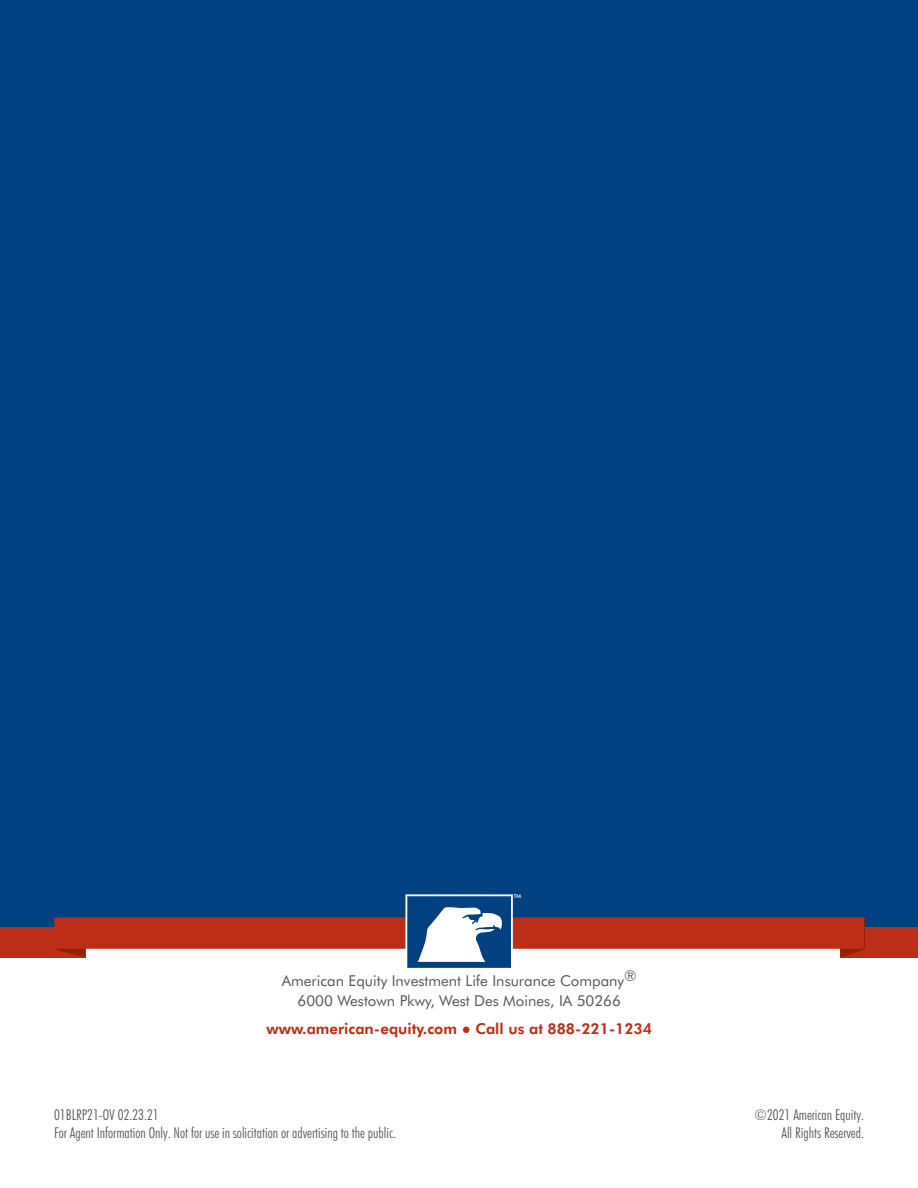
<style>
.page{position:relative;width:918px;height:1188px;background:#fff}
.page>*{position:absolute;margin:0;border:0;box-sizing:border-box;transform-origin:0 0}
.t1{font:300 condensed 15px/18px "Futura BT";color:#57585a}
.t2{font:15px/19.5px "Futura BT";color:#57585a;text-align:center}
.t3{font:800 15px "Futura BT";color:#bc2e18}
.t4{font:500 5.55px "Futura BT";color:#fff}
.s1{font-family:"Arial";font-weight:400}
</style>
<div class="page">
<div style="left:0;top:0;width:918px;height:938px;background:#014081"></div>
<div style="left:841px;top:927px;width:77px;height:31px;background:#bc2e18"></div>
<svg style="left:841px;top:918px;width:24px;height:40px"></svg>
<div style="left:0;top:927px;width:85px;height:31px;background:#bc2e18"></div>
<svg style="left:55px;top:949px;width:30px;height:8px"></svg>
<div style="left:54px;top:918px;width:810px;height:31px;background:#bc2e18"></div>
<svg style="left:405px;top:894px;width:108px;height:74px"></svg>
<p class="t4" style="left:514px;top:893px;width:9px">TM</p>
<p class="t2" style="left:282px;top:971px;width:356px">American Equity Investment Life Insurance Company®<br>6000 Westown Pkwy, West Des Moines, IA 50266</p>
<p class="t3" style="left:267px;top:1019px;width:387px">www.american-equity.com <span class="s1">●</span> Call us at 888-221-1234</p>
<p class="t1" style="left:54px;top:1106px;width:343px">01BLRP21-OV 02.23.21<br>For Agent Information Only. Not for use in solicitation or advertising to the public.</p>
<p class="t1" style="left:755px;top:1106px;width:111px;text-align:right">©2021 American Equity.<br>All Rights Reserved.</p>
</div>
